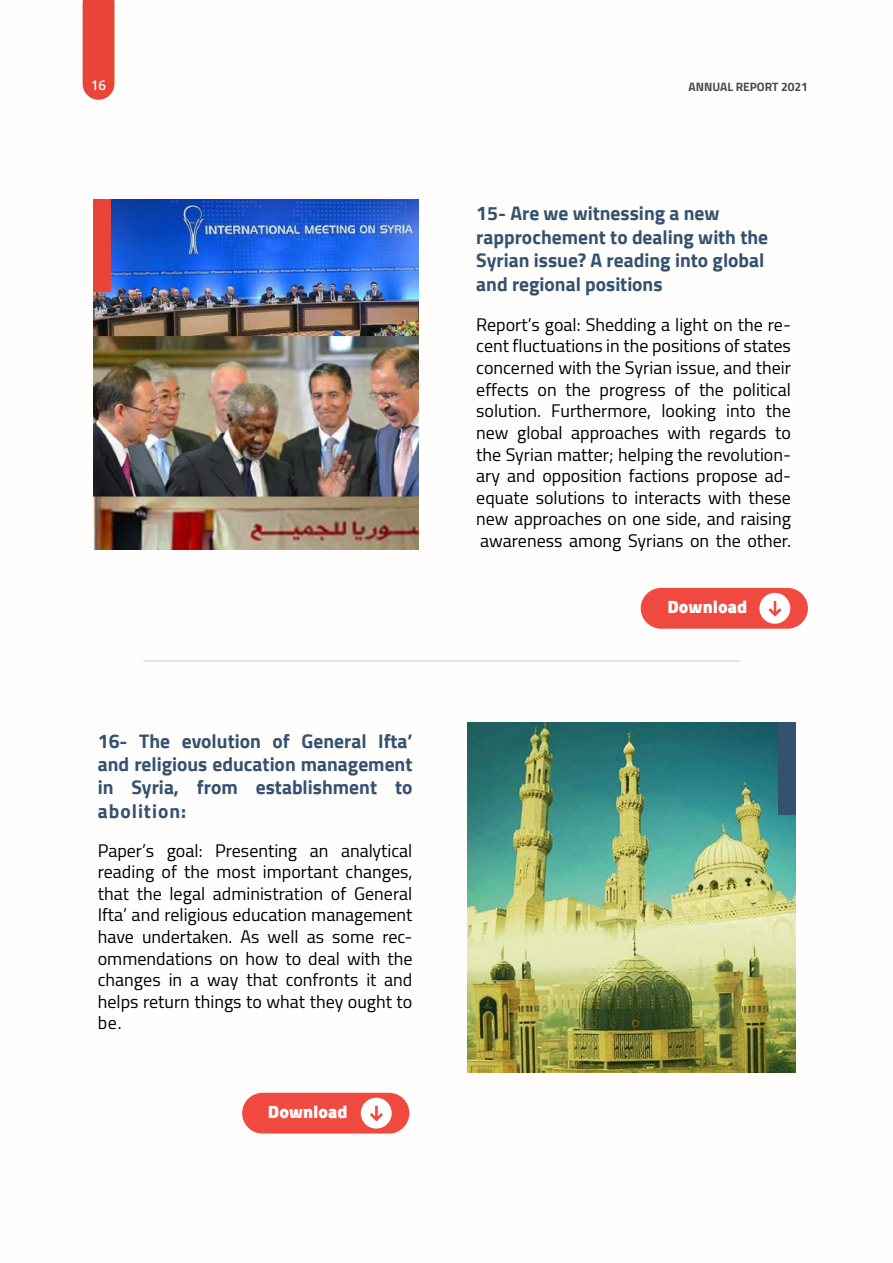
<style>
.page{position:relative;width:893px;height:1263px;background:#fff}
.page>*{position:absolute;margin:0;border:0;box-sizing:border-box;transform-origin:0 0}
.t1{font:700 19.5px/23.4px "Cairo";color:#34526f}
.t2{font:18px/21.6px "Cairo";color:#000;text-align:justify}
.t3{font:900 18px "Cairo";color:#fff}
.t4{font:600 13.2px "Open Sans";color:#fffefd}
.t5{font:700 12px "Cairo";color:#4d4948}
</style>
<div class="page">
<img style="left:94px;top:199px;width:325px;height:350px">
<img style="left:468px;top:722px;width:327px;height:350px">
<div style="left:93px;top:199px;width:17px;height:92px;background:#e84538"></div>
<div style="left:778px;top:722px;width:17px;height:93px;background:#34526f"></div>
<hr style="left:143px;top:660px;width:597px;height:2px;background:#dcdbdb">
<div style="left:641px;top:588px;width:167px;height:41px;background:#f04a40;border-radius:20px"></div>
<div style="left:759px;top:593px;width:31px;height:31px;background:#fff;border-radius:50%"></div>
<svg style="left:768px;top:601px;width:14px;height:15px"></svg>
<div style="left:242px;top:1093px;width:167px;height:40px;background:#f04a40;border-radius:20px"></div>
<div style="left:361px;top:1098px;width:31px;height:30px;background:#fff;border-radius:50%"></div>
<svg style="left:370px;top:1106px;width:13px;height:15px"></svg>
<svg style="left:83px;top:0;width:32px;height:100px;background:#e94e41"></svg>
<p class="t4" style="left:91px;top:76px;width:17px">16</p>
<p class="t5" style="left:689px;top:79px;width:121px">ANNUAL REPORT 2021</p>
<p class="t1" style="left:476px;top:202px;width:293px">15- Are we witnessing a new rapprochement to dealing with the<br>Syrian issue? A reading into global and regional positions</p>
<p class="t2" style="left:476px;top:314px;width:316px">Report’s goal: Shedding a light on the re&shy;cent fluctuations in the positions of states concerned with the Syrian issue, and their effects on the progress of the political solution. Furthermore, looking into the new global approaches with regards to the Syrian matter; helping the revolution&shy;ary and opposition factions propose ad&shy;equate solutions to interacts with these new approaches on one side, and raising awareness among Syrians on the other.</p>
<p class="t1" style="left:98px;top:729px;width:316px;text-align:justify">16- The evolution of General Ifta’ and religious education management in Syria, from establishment to abolition:</p>
<p class="t2" style="left:98px;top:839px;width:316px">Paper’s goal: Presenting an analytical reading of the most important changes, that the legal administration of General Ifta’ and religious education management have undertaken. As well as some rec&shy;ommendations on how to deal with the changes in a way that confronts it and helps return things to what they ought to be.</p>
<p class="t3" style="left:268px;top:1101px;width:81px">Download</p>
<p class="t3" style="left:668px;top:596px;width:81px">Download</p>
</div>
